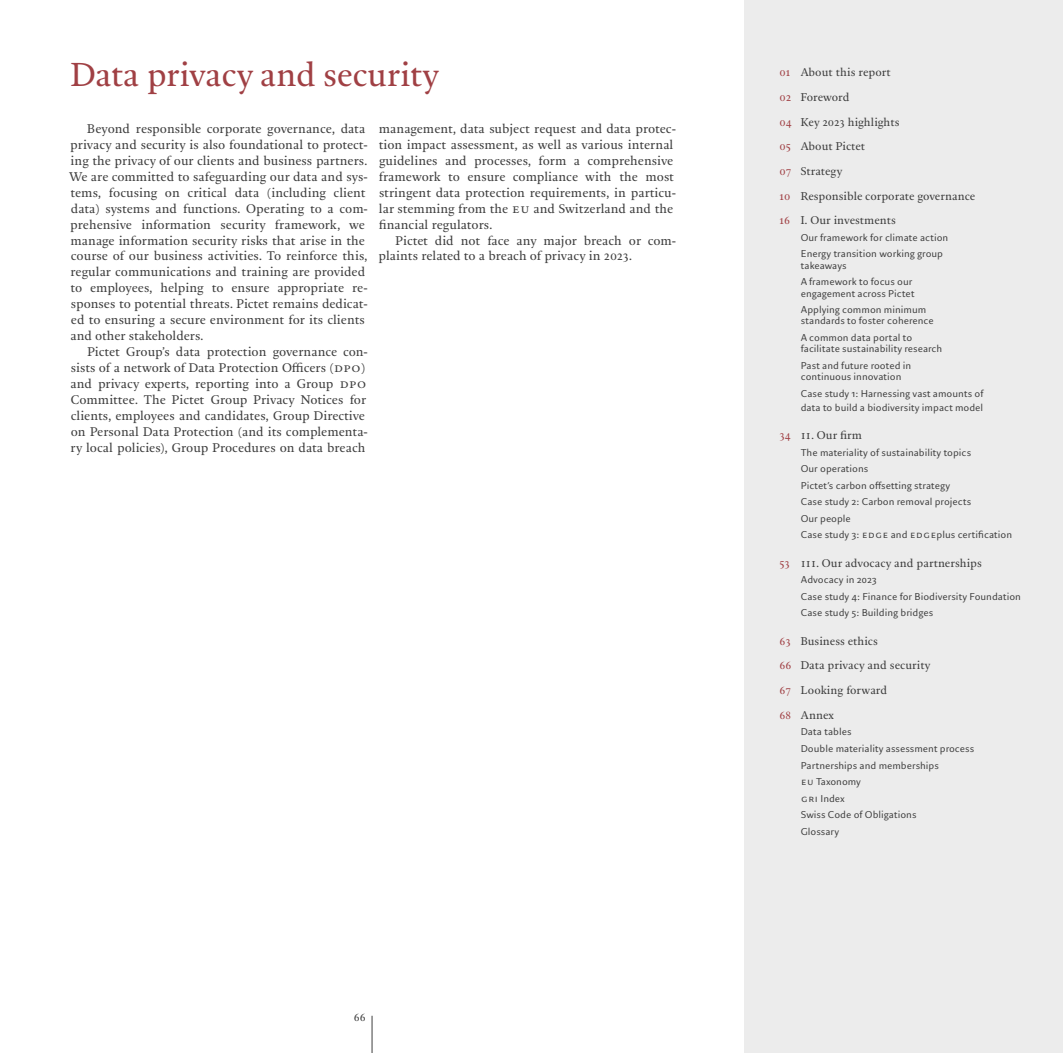
<style>
.page{position:relative;width:1063px;height:1053px;background:#fff}
.page>*{position:absolute;margin:0;border:0;box-sizing:border-box;transform-origin:0 0}
.t1{font:31.25px "Lardy Serif";letter-spacing:-.01em;color:#a04044}
.t2{font:11.88px/15.9px "Lardy Serif";letter-spacing:.005em;color:#3e3e3e}
.t3{font:10.62px "Lardy Serif";letter-spacing:.005em;color:#3e3e3e}
.t4{font:9.38px/16.6px "Lardy Sans";color:#3e3e3e}
.s1{color:#a04044}
</style>
<div class="page">
<hr style="left:372px;top:1015px;width:1px;height:37px;background:#3e3e3e">
<div style="left:744px;top:0;width:319px;height:1052px;background:#ececec"></div>
<h1 class="t1" style="left:71px;top:53px;width:370px">Data privacy and security</h1>
<p class="t3" style="left:780px;top:65px;width:113px"><span class="s1">01</span> About this report</p>
<p class="t3" style="left:780px;top:90px;width:71px"><span class="s1">02</span> Foreword</p>
<p class="t3" style="left:780px;top:114px;width:122px"><span class="s1">04</span> Key 2023 highlights</p>
<p class="t3" style="left:780px;top:139px;width:87px"><span class="s1">05</span> About Pictet</p>
<p class="t3" style="left:780px;top:164px;width:64px"><span class="s1">07</span> Strategy</p>
<p class="t3" style="left:780px;top:188px;width:197px"><span class="s1">10</span> Responsible corporate governance</p>
<p class="t3" style="left:780px;top:213px;width:118px"><span class="s1">16</span> I. Our investments</p>
<p class="t4" style="left:801px;top:229px;width:149px">Our framework for climate action<br>Energy transition working group</p>
<p class="t4" style="left:801px;top:257px;width:113px">takeaways<br>A framework to focus our</p>
<p class="t4" style="left:801px;top:285px;width:127px">engagement across Pictet<br>Applying common minimum</p>
<p class="t4" style="left:801px;top:313px;width:135px">standards to foster coherence<br>A common data portal to</p>
<p class="t4" style="left:801px;top:340px;width:143px">facilitate sustainability research<br>Past and future rooted in</p>
<p class="t4" style="left:801px;top:368px;width:184px">continuous innovation<br>Case study 1: Harnessing vast amounts of</p>
<p class="t4" style="left:801px;top:399px;width:184px">data to build a biodiversity impact model</p>
<p class="t3" style="left:780px;top:427px;width:84px"><span class="s1">34</span> II. Our firm</p>
<p class="t4" style="left:801px;top:444px;width:213px">The materiality of sustainability topics<br>Our operations<br>Pictet’s carbon offsetting strategy<br>Case study 2: Carbon removal projects<br>Our people<br>Case study 3: EDGE and EDGEplus certification</p>
<p class="t3" style="left:780px;top:555px;width:204px"><span class="s1">53</span> III. Our advocacy and partnerships</p>
<p class="t4" style="left:801px;top:571px;width:222px">Advocacy in 2023<br>Case study 4: Finance for Biodiversity Foundation<br>Case study 5: Building bridges</p>
<p class="t3" style="left:780px;top:633px;width:100px"><span class="s1">63</span> Business ethics</p>
<p class="t3" style="left:780px;top:658px;width:153px"><span class="s1">66</span> Data privacy and security</p>
<p class="t3" style="left:780px;top:682px;width:109px"><span class="s1">67</span> Looking forward</p>
<p class="t3" style="left:780px;top:707px;width:56px"><span class="s1">68</span> Annex</p>
<p class="t4" style="left:801px;top:723px;width:175px">Data tables<br>Double materiality assessment process<br>Partnerships and memberships<br>EU Taxonomy<br>GRI Index<br>Swiss Code of Obligations<br>Glossary</p>
<p class="t2" style="left:379px;top:121px;width:299px">management, data subject request and data protec&shy;tion impact assessment, as well as various internal guidelines and processes, form a comprehensive framework to ensure compliance with the most stringent data protection requirements, in particu&shy;lar stemming from the EU and Switzerland and the financial regulators.</p>
<p class="t2" style="left:379px;top:232px;width:299px;text-indent:17px">Pictet did not face any major breach or com&shy;plaints related to a breach of privacy in 2023.</p>
<p class="t2" style="left:69px;top:121px;width:300px;text-indent:18px">Beyond responsible corporate governance, data privacy and security is also foundational to protect&shy;ing the privacy of our clients and business partners.<br>We are committed to safeguarding our data and sys&shy;tems, focusing on critical data (including client data) systems and functions. Operating to a com&shy;prehensive information security framework, we manage information security risks that arise in the course of our business activities. To reinforce this, regular communications and training are provided to employees, helping to ensure appropriate re&shy;sponses to potential threats. Pictet remains dedicat&shy;ed to ensuring a secure environment for its clients and other stakeholders.</p>
<p class="t2" style="left:70px;top:344px;width:299px;text-indent:17px">Pictet Group’s data protection governance con&shy;sists of a network of Data Protection Officers (DPO) and privacy experts, reporting into a Group DPO Committee. The Pictet Group Privacy Notices for clients, employees and candidates, Group Directive on Personal Data Protection (and its complementa&shy;ry local policies), Group Procedures on data breach</p>
<p class="t3" style="left:354px;top:1009px;width:13px">66</p>
</div>
